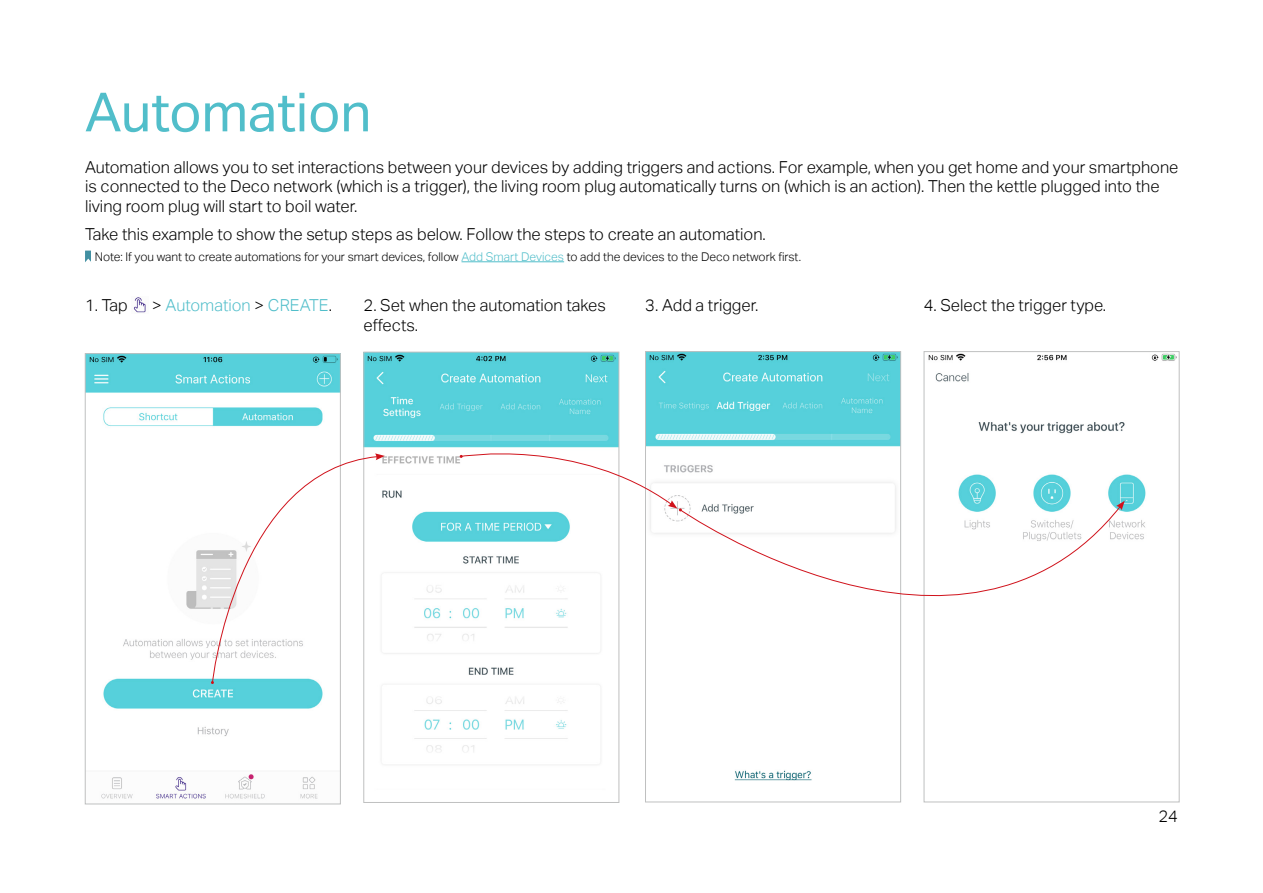
<style>
.page{position:relative;width:1263px;height:893px;background:#fff}
.page>*{position:absolute;margin:0;border:0;box-sizing:border-box;transform-origin:0 0}
.标题一{font:54px "TP Link Aktiv Regular";color:#51beca}
.正文{font:16.5px/19.8px "TP Link Aktiv Light";color:#000}
.正文-2{font:16.5px "TP Link Aktiv Light";color:#51beca}
.Note{font:12px "TP Link Aktiv Light";color:#000}
.s1{color:#51beca}
.s2{color:#000}
</style>
<div class="page">
<hr style="left:461px;top:261px;width:103px;height:1px;background:#51beca">
<svg style="left:85px;top:251px;width:6px;height:11px"></svg>
<img style="left:366px;top:354px;width:251px;height:398px">
<img style="left:647px;top:353px;width:252px;height:428px">
<img style="left:928px;top:353px;width:249px;height:187px">
<div style="left:924px;top:351px;width:255px;height:451px;border:1px solid #bfc0c0"></div>
<img style="left:133px;top:297px;width:13px;height:16px">
<img style="left:87px;top:355px;width:252px;height:444px">
<div style="left:85px;top:353px;width:256px;height:451px;border:1px solid #bfc0c0"></div>
<svg style="left:680px;top:505px;width:441px;height:200px"></svg>
<svg style="left:1116px;top:501px;width:9px;height:9px"></svg>
<svg style="left:211px;top:453px;width:174px;height:231px"></svg>
<svg style="left:460px;top:437px;width:222px;height:74px"></svg>
<p class="标题一" style="left:85px;top:81px;width:288px">Automation</p>
<p class="正文" style="left:85px;top:157px;width:1095px">Automation allows you to set interactions between your devices by adding triggers and actions. For example, when you get home and your smartphone is connected to the Deco network (which is a trigger), the living room plug automatically turns on (which is an action). Then the kettle plugged into the living room plug will start to boil water.</p>
<p class="正文" style="left:85px;top:225px;width:682px">Take this example to show the setup steps as below. Follow the steps to create an automation.</p>
<p class="Note" style="left:95px;top:249px;width:708px">Note: If you want to create automations for your smart devices, follow <span class="s1">Add Smart Devices</span> to add the devices to the Deco network first.</p>
<p class="正文" style="left:364px;top:295px;width:244px">2. Set when the automation takes effects.</p>
<p class="正文" style="left:85px;top:295px;width:44px">1. Tap</p>
<p class="正文-2" style="left:152px;top:296px;width:182px"><span class="s2">&gt;</span> Automation <span class="s2">&gt;</span> CREATE<span class="s2">.</span></p>
<p class="正文" style="left:645px;top:295px;width:115px">3. Add a trigger.</p>
<p class="正文" style="left:924px;top:295px;width:184px">4. Select the trigger type.</p>
<p class="正文" style="left:1158px;top:806px;width:21px">24</p>
</div>
